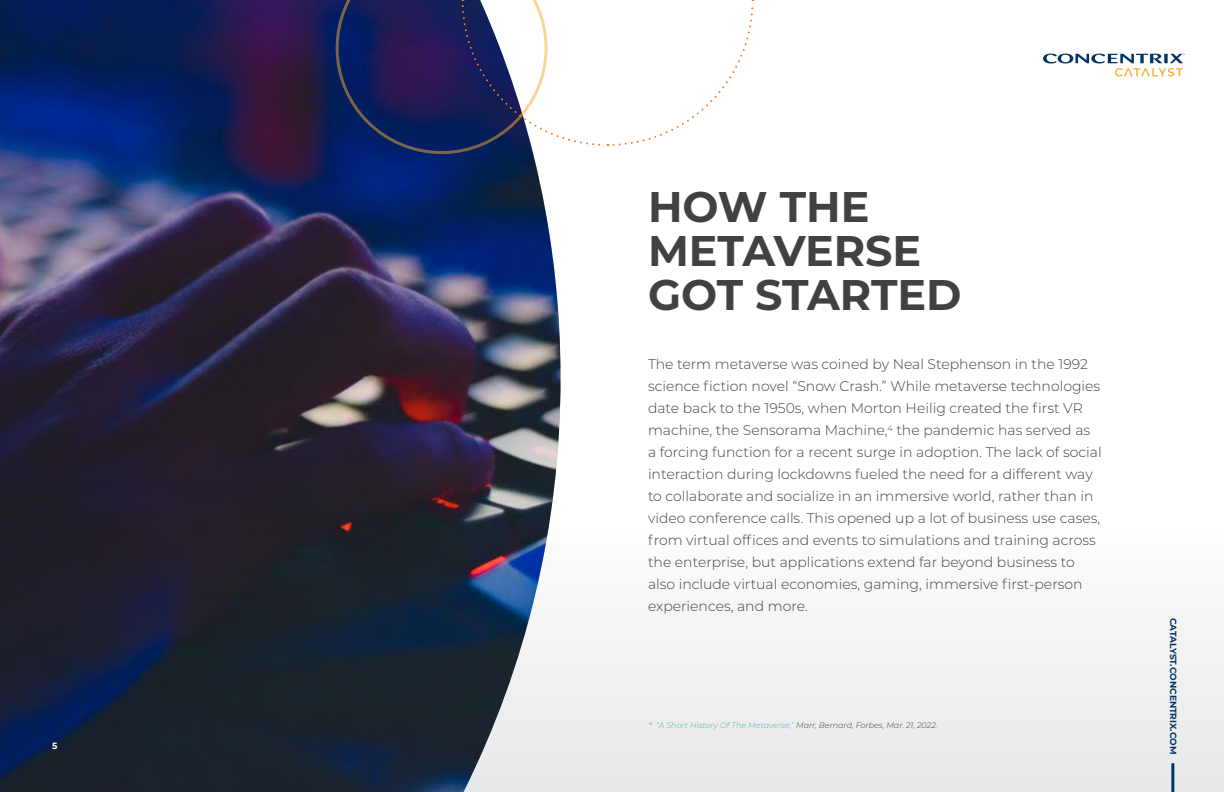
<style>
.page{position:relative;width:1224px;height:792px;background:#fff}
.page>*{position:absolute;margin:0;border:0;box-sizing:border-box;transform-origin:0 0}
.t1{font:700 42.8px/44px "Montserrat";color:#404241}
.t2{font:300 14px/22px "Montserrat";color:#404241}
.t3{font:700 9px "Montserrat";color:#043464}
.t4{font:700 9px "Montserrat";color:#fff}
.t5{font:italic 300 8px "Montserrat";color:#404241}
.s1{color:#4eaebc}
</style>
<div class="page">
<div style="left:311px;top:528px;width:913px;height:264px;background:#f1f2f2"></div>
<img style="left:0;top:0;width:561px;height:792px">
<hr style="left:1171px;top:763px;width:3px;height:29px;background:#043464">
<svg style="left:1043px;top:54px;width:142px;height:23px"></svg>
<svg style="left:336px;top:0;width:419px;height:154px"></svg>
<p class="t4" style="left:52px;top:739px;width:7px">5</p>
<h1 class="t1" style="left:648px;top:183px;width:315px">HOW THE<br>METAVERSE<br>GOT STARTED</h1>
<p class="t2" style="left:648px;top:353px;width:455px">The term metaverse was coined by Neal Stephenson in the 1992 science fiction novel “Snow Crash.” While metaverse technologies date back to the 1950s, when Morton Heilig created the first VR machine, the Sensorama Machine,<sup>4</sup> the pandemic has served as a forcing function for a recent surge in adoption. The lack of social interaction during lockdowns fueled the need for a different way to collaborate and socialize in an immersive world, rather than in video conference calls. This opened up a lot of business use cases, from virtual offices and events to simulations and training across the enterprise, but applications extend far beyond business to also include virtual economies, gaming, immersive first-person experiences, and more.</p>
<p class="t5" style="left:649px;top:719px;width:290px"><sup>4</sup> <span class="s1">“A Short History Of The Metaverse,”</span> Marr, Bernard, Forbes, Mar. 21, 2022.</p>
<p class="t3" style="left:1180px;top:618px;width:138px;rotate:90deg">CATALYST.CONCENTRIX.COM</p>
</div>
